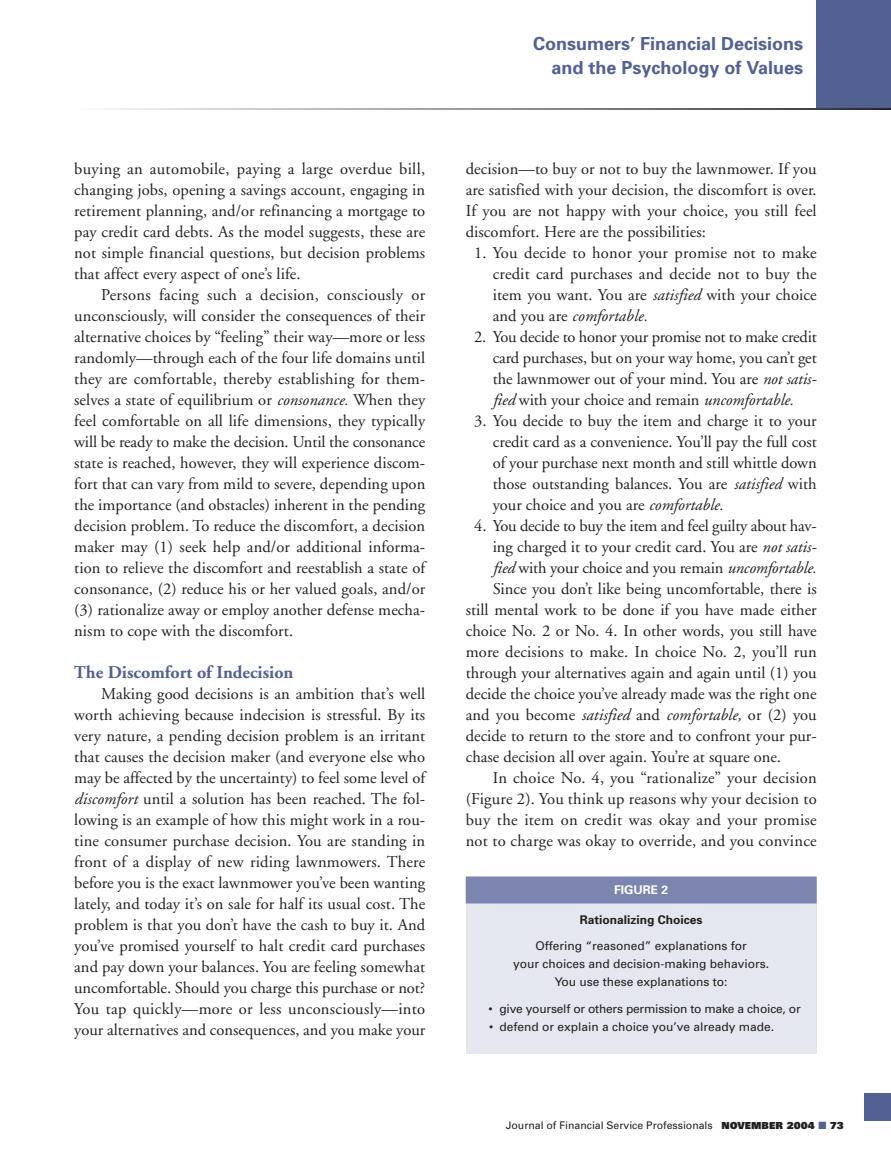
<style>
.page{position:relative;width:891px;height:1175px;background:#fff}
.page>*{position:absolute;margin:0;border:0;box-sizing:border-box;transform-origin:0 0}
.t1{font:700 18px/24px "Univers";color:#536192;text-align:right}
.t2{font:700 18px "Adobe Garamond";color:#536192}
.t3{font:16.5px/21px "Adobe Garamond";color:#231f20;text-align:justify}
.t4{font:16.5px "Adobe Garamond";letter-spacing:.02em;color:#231f20}
.t5{font:12px/18px "Univers";color:#231f20;text-align:center}
.t6{font:700 12px "Univers";color:#231f20}
.t7{font:700 12px "Univers";color:#fff}
.t8{font:10.5px "Univers";color:#231f20}
.s1{font-style:italic}
.s2{font-family:"Univers Ultra Bold DTC"}
.s3{color:#536192}
</style>
<div class="page">
<div style="left:864px;top:1094px;width:27px;height:26px;background:#536192"></div>
<svg style="left:864px;top:1093px;width:27px;height:1px"></svg>
<svg style="left:108px;top:0;width:783px;height:110px"></svg>
<div style="left:466px;top:903px;width:351px;height:150px;background:#e5e7f0"></div>
<div style="left:466px;top:876px;width:351px;height:27px;background:#7b85ad"></div>
<p class="t3" style="left:74px;top:160px;width:353px">buying an automobile, paying a large overdue bill, changing jobs, opening a savings account, engaging in retirement planning, and/or refinancing a mortgage to pay credit card debts. As the model suggests, these are not simple financial questions, but decision problems that affect every aspect of one’s life.</p>
<p class="t3" style="left:74px;top:286px;width:353px;text-indent:27px">Persons facing such a decision, consciously or unconsciously, will consider the consequences of their alternative choices by “feeling” their way—more or less randomly—through each of the four life domains until they are comfortable, thereby establishing for them&shy;selves a state of equilibrium or <span class="s1">consonance.</span> When they feel comfortable on all life dimensions, they typically will be ready to make the decision. Until the consonance state is reached, however, they will experience discom&shy;fort that can vary from mild to severe, depending upon the importance (and obstacles) inherent in the pending decision problem. To reduce the discomfort, a decision maker may (1) seek help and/or additional informa&shy;tion to relieve the discomfort and reestablish a state of consonance, (2) reduce his or her valued goals, and/or (3) rationalize away or employ another defense mecha&shy;nism to cope with the discomfort.</p>
<p class="t2" style="left:74px;top:665px;width:221px">The Discomfort of Indecision</p>
<p class="t3" style="left:74px;top:685px;width:353px;text-indent:27px">Making good decisions is an ambition that’s well worth achieving because indecision is stressful. By its very nature, a pending decision problem is an irritant that causes the decision maker (and everyone else who may be affected by the uncertainty) to feel some level of <span class="s1">discomfort</span> until a solution has been reached. The fol&shy;lowing is an example of how this might work in a rou&shy;tine consumer purchase decision. You are standing in front of a display of new riding lawnmowers. There before you is the exact lawnmower you’ve been wanting lately, and today it’s on sale for half its usual cost. The problem is that you don’t have the cash to buy it. And you’ve promised yourself to halt credit card purchases and pay down your balances. You are feeling somewhat uncomfortable. Should you charge this purchase or not?<br>You tap quickly—more or less unconsciously—into your alternatives and consequences, and you make your</p>
<p class="t1" style="left:533px;top:33px;width:272px">Consumers’ Financial Decisions and the Psychology of Values</p>
<p class="t3" style="left:466px;top:160px;width:353px">decision—to buy or not to buy the lawnmower. If you are satisfied with your decision, the discomfort is over.<br>If you are not happy with your choice, you still feel discomfort. Here are the possibilities:</p>
<p class="t3" style="left:493px;top:244px;width:326px;text-indent:-19px">1. You decide to honor your promise not to make credit card purchases and decide not to buy the item you want. You are <span class="s1">satisfied</span> with your choice and you are <span class="s1">comfortable.</span></p>
<p class="t3" style="left:493px;top:328px;width:326px;text-indent:-19px">2. You decide to honor your promise not to make credit card purchases, but on your way home, you can’t get the lawnmower out of your mind. You are <span class="s1">not satis&shy;fied</span> with your choice and remain <span class="s1">uncomfortable.</span></p>
<p class="t3" style="left:493px;top:412px;width:326px;text-indent:-19px">3. You decide to buy the item and charge it to your credit card as a convenience. You’ll pay the full cost of your purchase next month and still whittle down those outstanding balances. You are <span class="s1">satisfied</span> with your choice and you are <span class="s1">comfortable.</span></p>
<p class="t3" style="left:474px;top:517px;width:344px">4. You decide to buy the item and feel guilty about hav-</p>
<p class="t3" style="left:493px;top:538px;width:324px">ing charged it to your credit card. You are <span class="s1">not satis-</span></p>
<p class="t3" style="left:493px;top:559px;width:325px"><span class="s1">fied</span> with your choice and you remain <span class="s1">uncomfortable.</span></p>
<p class="t3" style="left:493px;top:580px;width:325px">Since you don’t like being uncomfortable, there is</p>
<p class="t3" style="left:466px;top:601px;width:352px">still mental work to be done if you have made either</p>
<p class="t3" style="left:466px;top:622px;width:352px">choice No. 2 or No. 4. In other words, you still have</p>
<p class="t3" style="left:466px;top:643px;width:352px">more decisions to make. In choice No. 2, you’ll run</p>
<p class="t3" style="left:466px;top:664px;width:353px">through your alternatives again and again until (1) you</p>
<p class="t3" style="left:466px;top:685px;width:353px">decide the choice you’ve already made was the right one</p>
<p class="t3" style="left:466px;top:706px;width:353px">and you become <span class="s1">satisfied</span> and <span class="s1">comfortable,</span> or (2) you</p>
<p class="t3" style="left:466px;top:727px;width:352px">decide to return to the store and to confront your pur-</p>
<p class="t3" style="left:466px;top:748px;width:317px">chase decision all over again. You’re at square one.</p>
<p class="t3" style="left:493px;top:769px;width:326px">In choice No. 4, you “rationalize” your decision</p>
<p class="t3" style="left:466px;top:790px;width:352px">(Figure 2). You think up reasons why your decision to</p>
<p class="t4" style="left:466px;top:813px;width:353px">buy the item on credit was okay and your promise</p>
<p class="t3" style="left:466px;top:832px;width:353px">not to charge was okay to override, and you convince</p>
<p class="t7" style="left:614px;top:885px;width:56px">FIGURE 2</p>
<p class="t6" style="left:580px;top:915px;width:124px">Rationalizing Choices</p>
<p class="t5" style="left:513px;top:937px;width:257px">Offering “reasoned” explanations for<br>your choices and decision-making behaviors.<br>You use these explanations to:</p>
<p class="t5" style="left:489px;top:1000px;width:314px">• give yourself or others permission to make a choice, or</p>
<p class="t5" style="left:489px;top:1018px;width:286px">• defend or explain a choice you’ve already made.</p>
<p class="t8" style="left:506px;top:1120px;width:340px">Journal of Financial Service Professionals <span class="s2">NOVEMBER 2004</span> <span class="s3">■</span> <span class="s2">73</span></p>
</div>
